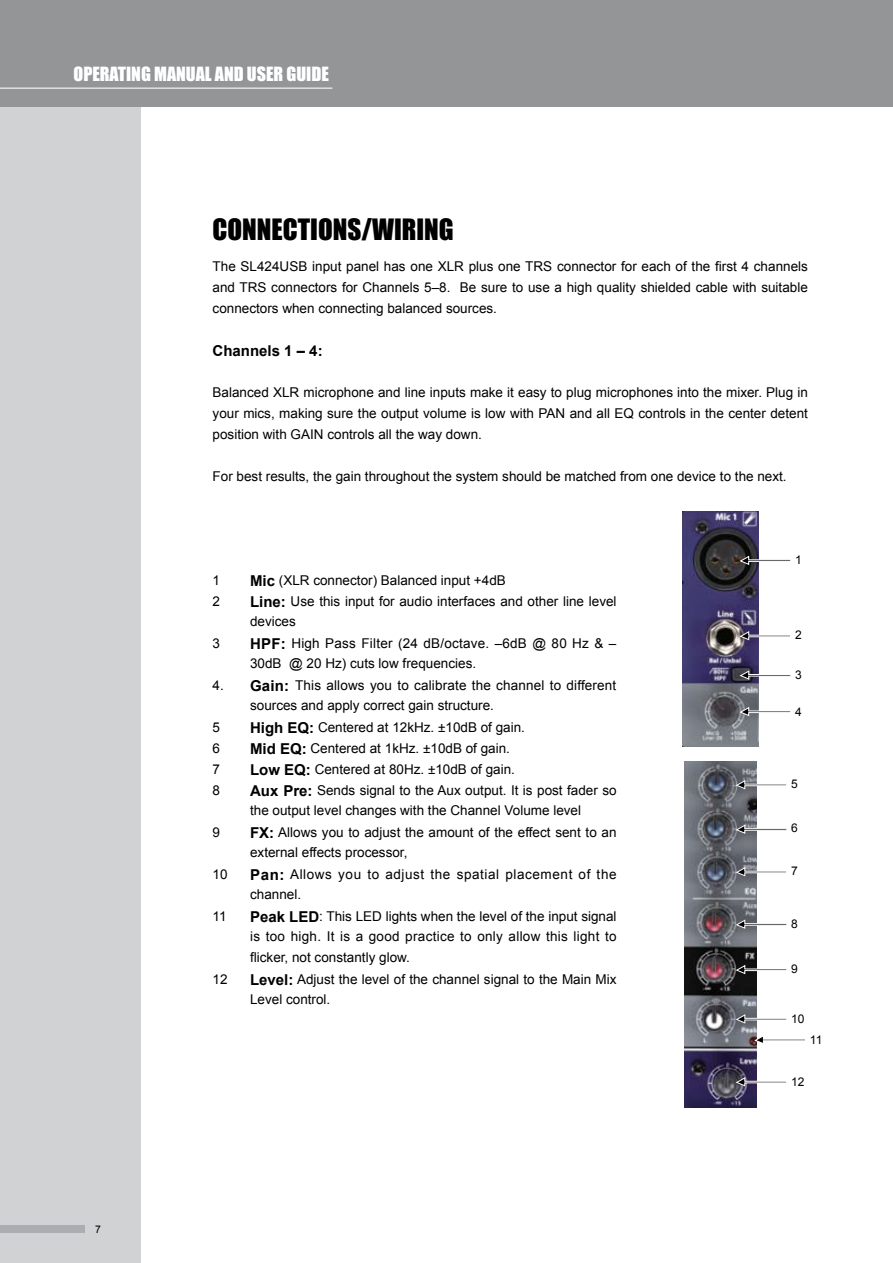
<style>
.page{position:relative;width:893px;height:1263px;background:#fff}
.page>*{position:absolute;margin:0;border:0;box-sizing:border-box;transform-origin:0 0}
.t1{font:27px "Impact";color:#000}
.t2{font:18px "Impact";color:#fff}
.t3{font:700 15px "Arial";color:#000}
.t4{font:13.5px/20.2px "Arial";color:#000}
.t5{font:13.5px/20.2px "Arial";letter-spacing:.045em;color:#000}
.t6{font:12px "Arial";color:#000}
.s1{font-weight:700;font-size:15px}
</style>
<div class="page">
<div style="left:0;top:0;width:140px;height:1263px;background:#d1d2d4"></div>
<div style="left:0;top:0;width:893px;height:107px;background:#939597"></div>
<hr style="left:0;top:88px;width:332px;height:1px;background:#fff">
<div style="left:0;top:1225px;width:85px;height:7px;background:#acadb1"></div>
<img style="left:682px;top:512px;width:76px;height:234px">
<svg style="left:740px;top:556px;width:51px;height:9px"></svg>
<svg style="left:740px;top:631px;width:50px;height:9px"></svg>
<svg style="left:740px;top:670px;width:51px;height:10px"></svg>
<svg style="left:740px;top:707px;width:51px;height:9px"></svg>
<img style="left:685px;top:761px;width:72px;height:347px">
<svg style="left:736px;top:780px;width:51px;height:9px"></svg>
<svg style="left:736px;top:825px;width:51px;height:9px"></svg>
<svg style="left:736px;top:867px;width:50px;height:9px"></svg>
<svg style="left:736px;top:919px;width:51px;height:10px"></svg>
<svg style="left:736px;top:965px;width:51px;height:9px"></svg>
<svg style="left:736px;top:1014px;width:51px;height:9px"></svg>
<svg style="left:755px;top:1035px;width:50px;height:9px"></svg>
<svg style="left:736px;top:1077px;width:51px;height:9px"></svg>
<h2 class="t2" style="left:74px;top:60px;width:257px">OPERATING MANUAL AND USER GUIDE</h2>
<h1 class="t1" style="left:213px;top:208px;width:243px">CONNECTIONS/WIRING</h1>
<p class="t4" style="left:213px;top:256px;width:597px;line-height:21px;text-align:justify">The SL424USB input panel has one XLR plus one TRS connector for each of the first 4 channels and TRS connectors for Channels 5–8. Be sure to use a high quality shielded cable with suitable connectors when connecting balanced sources.</p>
<p class="t3" style="left:213px;top:341px;width:112px">Channels 1 – 4:</p>
<p class="t4" style="left:213px;top:382px;width:597px;line-height:21px;text-align:justify">Balanced XLR microphone and line inputs make it easy to plug microphones into the mixer. Plug in your mics, making sure the output volume is low with PAN and all EQ controls in the center detent position with GAIN controls all the way down.</p>
<p class="t4" style="left:213px;top:466px;width:576px">For best results, the gain throughout the system should be matched from one device to the next.</p>
<p class="t4" style="left:213px;top:570px;width:5px">1</p>
<p class="t4" style="left:250px;top:570px;width:257px"><span class="s1">Mic</span> (XLR connector) Balanced input +4dB</p>
<p class="t4" style="left:213px;top:591px;width:9px">2</p>
<p class="t4" style="left:250px;top:591px;width:368px"><span class="s1">Line:</span> Use this input for audio interfaces and other line level devices</p>
<p class="t4" style="left:213px;top:633px;width:9px">3</p>
<p class="t4" style="left:250px;top:633px;width:368px"><span class="s1">HPF:</span> High Pass Filter (24 dB/octave. –6dB @ 80 Hz &amp; –<br>30dB @ 20 Hz) cuts low frequencies.</p>
<p class="t4" style="left:250px;top:675px;width:368px;text-indent:-38px">4. <span class="s1">Gain:</span> This allows you to calibrate the channel to different sources and apply correct gain structure.</p>
<p class="t4" style="left:213px;top:717px;width:9px">5</p>
<p class="t4" style="left:250px;top:717px;width:276px"><span class="s1">High EQ:</span> Centered at 1 2kHz. ±1 0dB of gain.</p>
<p class="t4" style="left:213px;top:738px;width:9px">6</p>
<p class="t4" style="left:250px;top:738px;width:261px"><span class="s1">Mid EQ:</span> Centered at 1 kHz. ±1 0dB of gain.</p>
<p class="t4" style="left:213px;top:759px;width:9px">7</p>
<p class="t4" style="left:250px;top:759px;width:266px"><span class="s1">Low EQ:</span> Centered at 80Hz. ±1 0dB of gain.</p>
<p class="t4" style="left:213px;top:780px;width:9px">8</p>
<p class="t4" style="left:250px;top:780px;width:368px"><span class="s1">Aux Pre:</span> Sends signal to the Aux output. It is post fader so the output level changes with the Channel Volume level</p>
<p class="t4" style="left:213px;top:822px;width:9px">9</p>
<p class="t4" style="left:250px;top:822px;width:368px"><span class="s1">FX:</span> Allows you to adjust the amount of the effect sent to an external effects processor,</p>
<p class="t4" style="left:213px;top:864px;width:17px">1 0</p>
<p class="t5" style="left:250px;top:864px;width:368px"><span class="s1">Pan:</span> Allows you to adjust the spatial placement of the channel.</p>
<p class="t4" style="left:213px;top:906px;width:7px">11</p>
<p class="t4" style="left:250px;top:906px;width:368px;line-height:20.7px;text-align:justify"><span class="s1">Peak LED</span>: This LED lights when the level of the input signal is too high. It is a good practice to only allow this light to flicker, not constantly glow.</p>
<p class="t4" style="left:213px;top:969px;width:17px">1 2</p>
<p class="t4" style="left:250px;top:969px;width:368px"><span class="s1">Level:</span> Adjust the level of the channel signal to the Main Mix<br>Level control.</p>
<p class="t6" style="left:795px;top:552px;width:5px">1</p>
<p class="t6" style="left:795px;top:627px;width:8px">2</p>
<p class="t6" style="left:795px;top:666px;width:8px">3</p>
<p class="t6" style="left:795px;top:703px;width:8px">4</p>
<p class="t6" style="left:791px;top:776px;width:8px">5</p>
<p class="t6" style="left:791px;top:820px;width:8px">6</p>
<p class="t6" style="left:791px;top:863px;width:8px">7</p>
<p class="t6" style="left:791px;top:916px;width:8px">8</p>
<p class="t6" style="left:791px;top:961px;width:8px">9</p>
<p class="t6" style="left:791px;top:1011px;width:15px">1 0</p>
<p class="t6" style="left:810px;top:1031px;width:6px">11</p>
<p class="t6" style="left:791px;top:1074px;width:15px">1 2</p>
</div>
